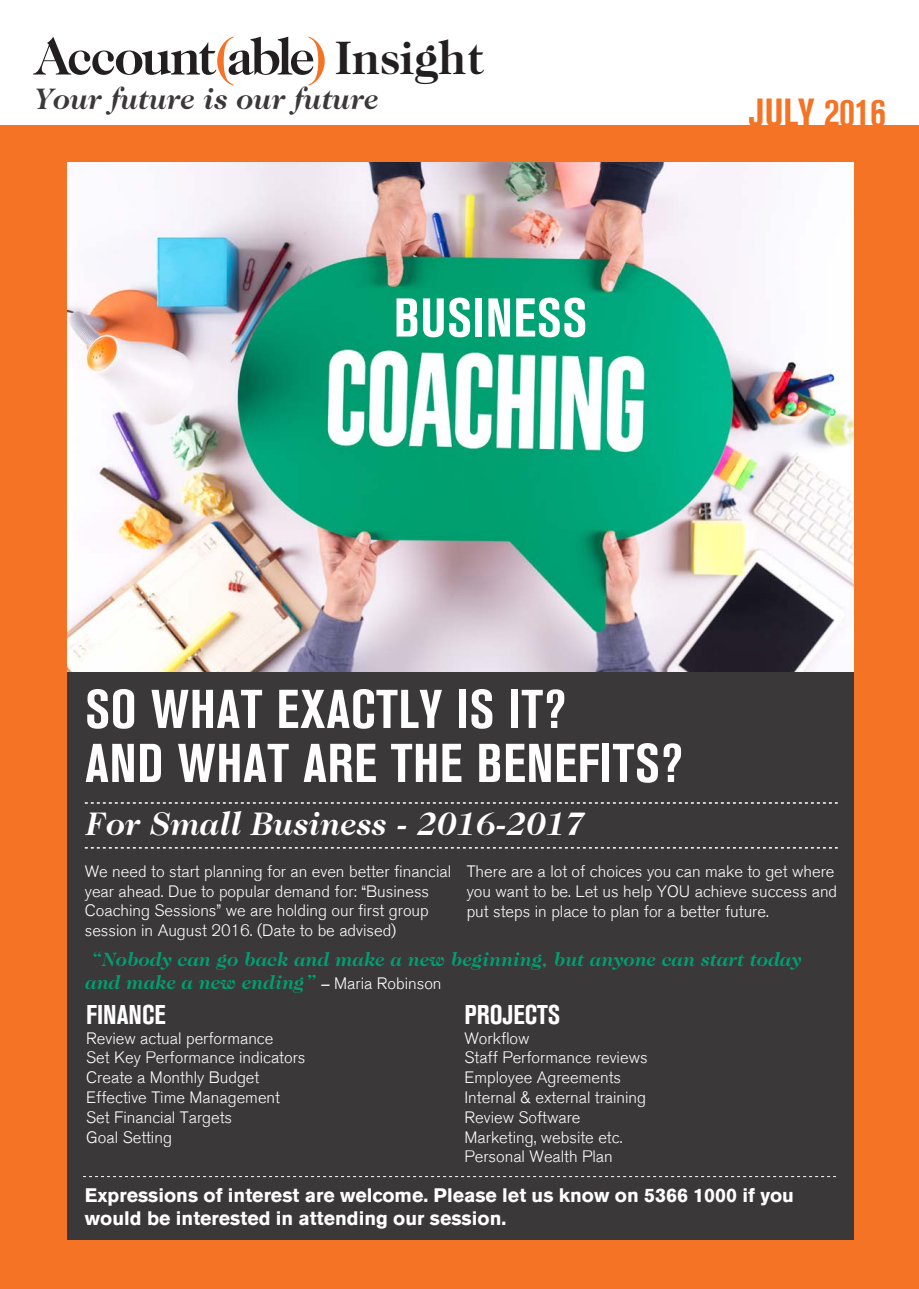
<style>
.page{position:relative;width:919px;height:1289px;background:#fff}
.page>*{position:absolute;margin:0;border:0;box-sizing:border-box;transform-origin:0 0}
.t1{font:700 condensed 54px "Akzidenz Grotesk BE";letter-spacing:.015em;color:#fff}
.t2{font:700 47.4px "Caslon 224 Std";color:#231f20}
.t3{font:700 condensed 39px "Akzidenz Grotesk BE";color:#f47325}
.t4{font:italic 700 33px "Caslon 224 Std";color:#fff}
.t5{font:italic 700 30px "Caslon 224 Std";color:#3b383a}
.t6{font:700 condensed 27px "Akzidenz Grotesk BE";color:#fff}
.t7{font:700 19.5px/23.4px "Akzidenz Grotesk BE";color:#fff}
.t8{font:italic 700 19.5px/23.4px "Caslon 224 Std";color:#019f6f}
.t9{font:300 16.5px/19.8px "Akzidenz Grotesk BE";color:#fff}
.s1{font-size:16.5px;color:#fff}
.s2{font-family:"Akzidenz Grotesk BE";font-weight:300;font-style:normal;font-size:16.5px;color:#fff}
</style>
<div class="page">
<div style="left:0;top:125px;width:918px;height:1163px;background:#f47325"></div>
<div style="left:68px;top:670px;width:785px;height:569px;background:#3b383a"></div>
<svg style="left:33px;top:37px;width:292px;height:48px"></svg>
<svg style="left:85px;top:802px;width:752px;height:1px"></svg>
<svg style="left:85px;top:847px;width:752px;height:1px"></svg>
<svg style="left:83px;top:1176px;width:752px;height:1px"></svg>
<img style="left:68px;top:163px;width:785px;height:508px">
<h2 class="t2" style="left:335px;top:30px;width:150px">Insight</h2>
<h3 class="t5" style="left:34px;top:81px;width:345px">Your future is our future</h3>
<p class="t3" style="left:749px;top:90px;width:138px">JULY 2016</p>
<p class="t1" style="left:394px;top:287px;width:195px">BUSINESS</p>
<p class="t1" style="left:85px;top:678px;width:482px">SO WHAT EXACTLY IS IT?</p>
<p class="t1" style="left:85px;top:732px;width:599px">AND WHAT ARE THE BENEFITS?</p>
<p class="t4" style="left:85px;top:804px;width:501px">For Small Business - 2016-2017</p>
<p class="t9" style="left:85px;top:861px;width:368px">We need to start planning for an even better financial year ahead. Due to popular demand for: “Business Coaching Sessions” we are holding our first group session in August 2016. (Date to be advised)</p>
<p class="t9" style="left:466px;top:861px;width:372px">There are a lot of choices you can make to get where you want to be. Let us help YOU achieve success and put steps in place to plan for a better future.</p>
<p class="t8" style="left:85px;top:947px;width:718px">“Nobody can go back and make a new beginning, but anyone can start today and make a new ending” <span class="s1">–</span> <span class="s2">Maria Robinson</span></p>
<p class="t6" style="left:86px;top:998px;width:81px">FINANCE</p>
<p class="t6" style="left:464px;top:998px;width:97px">PROJECTS</p>
<p class="t9" style="left:86px;top:1028px;width:189px">Review actual performance</p>
<p class="t9" style="left:464px;top:1028px;width:66px">Workflow</p>
<p class="t9" style="left:86px;top:1048px;width:221px">Set Key Performance indicators</p>
<p class="t9" style="left:464px;top:1048px;width:184px">Staff Performance reviews</p>
<p class="t9" style="left:86px;top:1067px;width:174px">Create a Monthly Budget</p>
<p class="t9" style="left:464px;top:1067px;width:158px">Employee Agreements</p>
<p class="t9" style="left:86px;top:1087px;width:195px">Effective Time Management</p>
<p class="t9" style="left:464px;top:1087px;width:183px">Internal &amp; external training</p>
<p class="t9" style="left:86px;top:1107px;width:147px">Set Financial Targets</p>
<p class="t9" style="left:464px;top:1107px;width:117px">Review Software</p>
<p class="t9" style="left:86px;top:1127px;width:87px">Goal Setting</p>
<p class="t9" style="left:464px;top:1127px;width:159px">Marketing, website etc.</p>
<p class="t9" style="left:464px;top:1147px;width:150px">Personal Wealth Plan</p>
<p class="t7" style="left:85px;top:1183px;width:710px">Expressions of interest are welcome. Please let us know on 5366 1000 if you would be interested in attending our session.</p>
</div>
